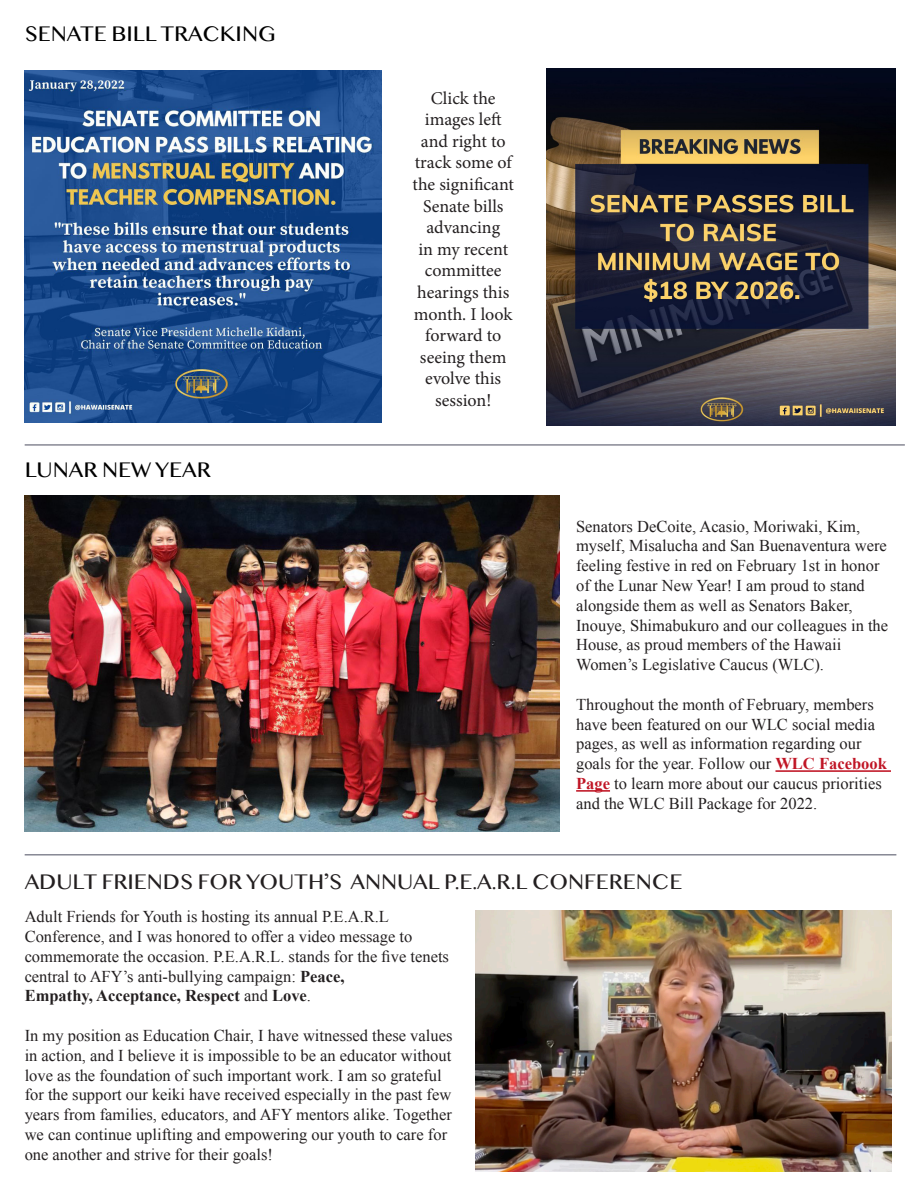
<style>
.page{position:relative;width:918px;height:1188px;background:#fff}
.page>*{position:absolute;margin:0;border:0;box-sizing:border-box;transform-origin:0 0}
.t1{font:22.5px "Sinhala MN";color:#231f20}
.t2{font:22.5px "Sinhala MN";color:#000}
.t3{font:18px/21.6px "Minion Pro";color:#231f20;text-align:center}
.t4{font:16.5px/19.8px "Times New Roman";color:#231f20}
.s1{font-weight:700;color:#c01525}
.s2{font-weight:700}
</style>
<div class="page">
<hr style="left:775px;top:770px;width:116px;height:2px;background:#c01525">
<hr style="left:576px;top:790px;width:34px;height:2px;background:#c01525">
<img style="left:25px;top:495px;width:535px;height:337px">
<hr style="left:25px;top:444px;width:880px;height:2px;background:#878894">
<img style="left:25px;top:71px;width:357px;height:351px">
<img style="left:546px;top:69px;width:350px;height:356px">
<hr style="left:25px;top:854px;width:871px;height:2px;background:#878894">
<img style="left:476px;top:911px;width:415px;height:261px">
<p class="t2" style="left:25px;top:24px;width:253px">SENATE BILL TRACKING</p>
<p class="t2" style="left:25px;top:460px;width:188px">LUNAR NEW YEAR</p>
<p class="t3" style="left:413px;top:87px;width:103px">Click the images left and right to track some of the significant<br>Senate bills advancing<br>in my recent committee hearings this month. I look forward to seeing them evolve this session!</p>
<p class="t4" style="left:576px;top:516px;width:314px">Senators DeCoite, Acasio, Moriwaki, Kim, myself, Misalucha and San Buenaventura were feeling festive in red on February 1st in honor of the Lunar New Year! I am proud to stand alongside them as well as Senators Baker, Inouye, Shimabukuro and our colleagues in the House, as proud members of the Hawaii Women’s Legislative Caucus (WLC).</p>
<p class="t4" style="left:576px;top:694px;width:312px">Throughout the month of February, members have been featured on our WLC social media pages, as well as information regarding our goals for the year. Follow our <span class="s1">WLC Facebook Page</span> to learn more about our caucus priorities and the WLC Bill Package for 2022.</p>
<p class="t1" style="left:25px;top:872px;width:659px">ADULT FRIENDS FOR YOUTH’S ANNUAL P.E.A.R.L CONFERENCE</p>
<p class="t4" style="left:25px;top:907px;width:426px">Adult Friends for Youth is hosting its annual P.E.A.R.L Conference, and I was honored to offer a video message to commemorate the occasion. P.E.A.R.L. stands for the five tenets central to AFY’s anti-bullying campaign: <span class="s2">Peace,<br>Empathy, Acceptance, Respect</span> and <span class="s2">Love</span>.</p>
<p class="t4" style="left:25px;top:1025px;width:429px">In my position as Education Chair, I have witnessed these values in action, and I believe it is impossible to be an educator without love as the foundation of such important work. I am so grateful for the support our keiki have received especially in the past few years from families, educators, and AFY mentors alike. Together we can continue uplifting and empowering our youth to care for one another and strive for their goals!</p>
</div>
